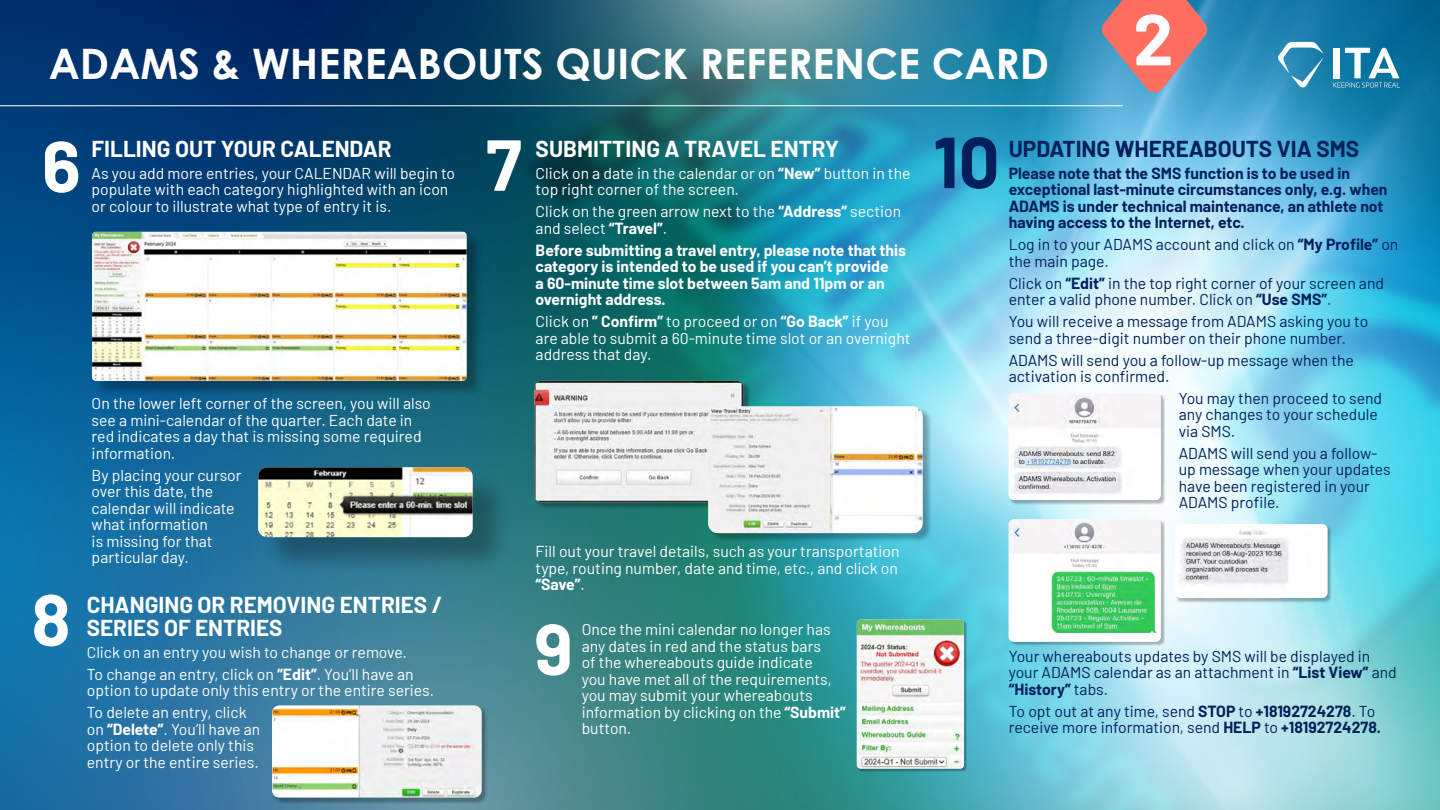
<style>
.page{position:relative;width:1440px;height:810px;background:#fff}
.page>*{position:absolute;margin:0;border:0;box-sizing:border-box;transform-origin:0 0}
.t1{font:700 72.07px "Barlow";color:#fff}
.t2{font:700 72.07px "Barlow";color:#00205b}
.t3{font:700 42px "Century Gothic";color:#fff}
.t4{font:700 22.5px/23.2px "Barlow";color:#fff}
.t5{font:700 22.5px "Barlow";color:#00205b}
.t6{font:15.75px/16.5px "Barlow";color:#fff}
.t7{font:15.75px/16.5px "Barlow";color:#00205b}
.t8{font:700 15.75px/16.5px "Barlow";color:#00205b}
.t9{font:700 15.75px/16.5px "Barlow";color:#fff}
.s1{font-weight:700}
</style>
<div class="page">
<img style="left:0;top:0;width:438px;height:90px">
<svg style="left:438px;top:0;width:100px;height:90px;background:#033b5c"></svg>
<svg style="left:0;top:90px;width:538px;height:720px;background:#18638d"></svg>
<img style="left:538px;top:0;width:902px;height:810px">
<svg style="left:1334px;top:48px;width:66px;height:40px"></svg>
<svg style="left:1278px;top:42px;width:46px;height:46px"></svg>
<div style="left:1334px;top:48px;width:6px;height:30px;background:#fff"></div>
<svg style="left:1101px;top:0;width:107px;height:94px;background:#ba8087"></svg>
<hr style="left:0;top:105px;width:1123px;height:1px;background:#fff">
<div style="left:1010px;top:394px;width:155px;height:111px;background:#000;opacity:.28"></div>
<img style="left:1009px;top:393px;width:152px;height:107px">
<div style="left:1010px;top:520px;width:155px;height:126px;background:#000;opacity:.28"></div>
<img style="left:1009px;top:519px;width:152px;height:123px">
<div style="left:1176px;top:525px;width:156px;height:78px;background:#000;opacity:.28"></div>
<img style="left:1175px;top:524px;width:152px;height:74px">
<div style="left:536px;top:382px;width:214px;height:127px;background:#000;opacity:.28"></div>
<img style="left:534px;top:381px;width:210px;height:121px">
<div style="left:710px;top:408px;width:222px;height:135px;background:#000;opacity:.28"></div>
<img style="left:708px;top:406px;width:214px;height:127px">
<div style="left:94px;top:234px;width:388px;height:163px;background:#000;opacity:.28"></div>
<img style="left:92px;top:232px;width:374px;height:149px">
<div style="left:263px;top:472px;width:248px;height:103px;background:#000;opacity:.28"></div>
<img style="left:258px;top:467px;width:214px;height:70px">
<div style="left:858px;top:620px;width:109px;height:152px;background:#000;opacity:.28"></div>
<img style="left:857px;top:620px;width:107px;height:149px">
<div style="left:273px;top:707px;width:215px;height:97px;background:#000;opacity:.28"></div>
<img style="left:272px;top:706px;width:209px;height:91px">
<h2 class="t3" style="left:49px;top:32px;width:1002px">ADAMS &amp; WHEREABOUTS QUICK REFERENCE CARD</h2>
<h1 class="t1" style="left:1133px;top:-14px;width:42px">2</h1>
<h1 class="t1" style="left:42px;top:113px;width:40px">6</h1>
<h3 class="t4" style="left:92px;top:136px;width:301px">FILLING OUT YOUR CALENDAR</h3>
<p class="t6" style="left:92px;top:164px;width:365px">As you add more entries, your CALENDAR will begin to populate with each category highlighted with an icon or colour to illustrate what type of entry it is.</p>
<h1 class="t1" style="left:32px;top:567px;width:40px">8</h1>
<p class="t6" style="left:92px;top:394px;width:341px">On the lower left corner of the screen, you will also see a mini-calendar of the quarter. Each date in red indicates a day that is missing some required information.</p>
<p class="t6" style="left:92px;top:465px;width:151px">By placing your cursor over this date, the calendar will indicate what information<br>is missing for that particular day.</p>
<h3 class="t4" style="left:87px;top:591px;width:357px">CHANGING OR REMOVING ENTRIES /<br>SERIES OF ENTRIES</h3>
<p class="t6" style="left:87px;top:640px;width:328px;line-height:21.9px">Click on an entry you wish to change or remove.<br>To change an entry, click on <span class="s1">“Edit”</span>. You’ll have an</p>
<p class="t6" style="left:87px;top:679px;width:349px;line-height:21.9px">option to update only this entry or the entire series.<br>To delete an entry, click</p>
<p class="t6" style="left:87px;top:720px;width:175px">on <span class="s1">“Delete”</span>. You’ll have an option to delete only this entry or the entire series.</p>
<h1 class="t1" style="left:486px;top:112px;width:37px">7</h1>
<h3 class="t4" style="left:536px;top:136px;width:305px">SUBMITTING A TRAVEL ENTRY</h3>
<p class="t6" style="left:536px;top:164px;width:376px">Click on a date in the calendar or on <span class="s1">“New”</span> button in the top right corner of the screen.</p>
<p class="t6" style="left:536px;top:202px;width:367px">Click on the green arrow next to the <span class="s1">“Address”</span> section and select <span class="s1">“Travel”</span>.</p>
<p class="t9" style="left:536px;top:241px;width:372px">Before submitting a travel entry, please note that this category is intended to be used if you can’t provide<br>a 60-minute time slot between 5am and 11pm or an overnight address.</p>
<p class="t6" style="left:536px;top:312px;width:376px">Click on <span class="s1">” Confirm”</span> to proceed or on <span class="s1">“Go Back”</span> if you are able to submit a 60-minute time slot or an overnight address that day.</p>
<p class="t6" style="left:536px;top:542px;width:365px;text-align:justify">Fill out your travel details, such as your transportation type, routing number, date and time, etc., and click on <span class="s1">“Save”</span>.</p>
<h1 class="t1" style="left:534px;top:596px;width:40px">9</h1>
<p class="t6" style="left:582px;top:620px;width:266px">Once the mini calendar no longer has any dates in red and the status bars<br>of the whereabouts guide indicate<br>you have met all of the requirements, you may submit your whereabouts information by clicking on the <span class="s1">“Submit” </span>button.</p>
<h1 class="t2" style="left:933px;top:109px;width:68px">10</h1>
<h3 class="t5" style="left:1009px;top:132px;width:352px">UPDATING WHEREABOUTS VIA SMS</h3>
<p class="t8" style="left:1009px;top:164px;width:380px">Please note that the SMS function is to be used in exceptional last-minute circumstances only, e.g. when ADAMS is under technical maintenance, an athlete not having access to the Internet, etc.</p>
<p class="t7" style="left:1009px;top:235px;width:391px">Log in to your ADAMS account and click on <span class="s1">“My Profile”</span> on the main page.</p>
<p class="t7" style="left:1009px;top:274px;width:377px">Click on <span class="s1">“Edit”</span> in the top right corner of your screen and enter a valid phone number. Click on <span class="s1">“Use SMS”</span>.</p>
<p class="t7" style="left:1009px;top:312px;width:361px">You will receive a message from ADAMS asking you to send a three-digit number on their phone number.</p>
<p class="t7" style="left:1009px;top:350px;width:347px">ADAMS will send you a follow-up message when the activation is confirmed.</p>
<p class="t7" style="left:1179px;top:389px;width:205px">You may then proceed to send any changes to your schedule via SMS.</p>
<p class="t7" style="left:1179px;top:444px;width:213px">ADAMS will send you a follow&shy;up message when your updates have been registered in your<br>ADAMS profile.</p>
<p class="t7" style="left:1009px;top:647px;width:390px">Your whereabouts updates by SMS will be displayed in your ADAMS calendar as an attachment in <span class="s1">“List View”</span> and <span class="s1">“History”</span> tabs.</p>
<p class="t7" style="left:1009px;top:702px;width:374px">To opt out at any time, send <span class="s1">STOP</span> to <span class="s1">+18192724278</span>. To receive more information, send <span class="s1">HELP</span> to <span class="s1">+18192724278.</span></p>
</div>
